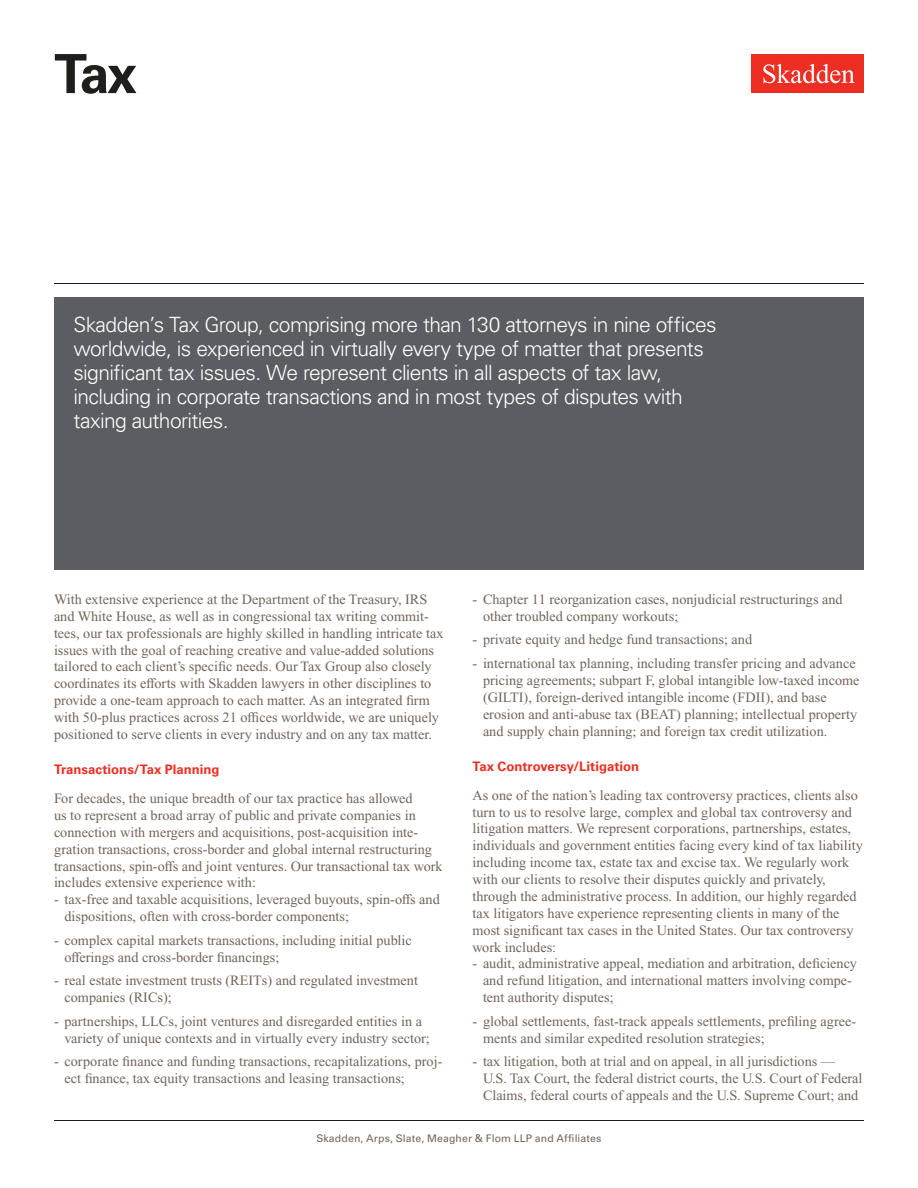
<style>
.page{position:relative;width:918px;height:1188px;background:#fff}
.page>*{position:absolute;margin:0;border:0;box-sizing:border-box;transform-origin:0 0}
.Practice_Area{font:700 54px "Univers LT Std";color:#1e1e1d}
.Feature_Box{font:300 21px/24px "Univers LT Std";letter-spacing:-.03em;color:#fff}
.Main_Body{font:14.25px/16.8px "Times New Roman PS Std";color:#726458}
.Main_Body_Bulleted{font:14.25px/16.8px "Times New Roman PS Std";color:#726458}
.t1{font:700 13.2px "Univers LT Std";color:#ee2e22}
.t2{font:10.5px "Univers LT Std";letter-spacing:.01em;color:#726458}
</style>
<div class="page">
<div style="left:752px;top:54px;width:112px;height:39px;background:#ee2e22"></div>
<svg style="left:763px;top:64px;width:92px;height:19px"></svg>
<div style="left:54px;top:297px;width:810px;height:273px;background:#5b5d62"></div>
<hr style="left:54px;top:1120px;width:810px;height:1px;background:#1e1e1d">
<hr style="left:54px;top:283px;width:810px;height:1px;background:#1e1e1d">
<h1 class="Practice_Area" style="left:54px;top:42px;width:85px">Tax</h1>
<p class="Feature_Box" style="left:74px;top:312px;width:645px">Skadden’s Tax Group, comprising more than 130 attorneys in nine offices worldwide, is experienced in virtually every type of matter that presents significant tax issues. We represent clients in all aspects of tax law, including in corporate transactions and in most types of disputes with taxing authorities.</p>
<p class="Main_Body" style="left:54px;top:591px;width:391px">With extensive experience at the Department of the Treasury, IRS and White House, as well as in congressional tax writing commit&shy;tees, our tax professionals are highly skilled in handling intricate tax issues with the goal of reaching creative and value-added solutions tailored to each client’s specific needs. Our Tax Group also closely coordinates its efforts with Skadden lawyers in other disciplines to provide a one-team approach to each matter. As an integrated firm with 50-plus practices across 21 offices worldwide, we are uniquely positioned to serve clients in every industry and on any tax matter.</p>
<h2 class="t1" style="left:54px;top:762px;width:167px">Transactions/Tax Planning</h2>
<h2 class="Main_Body" style="left:54px;top:790px;width:390px">For decades, the unique breadth of our tax practice has allowed<br>us to represent a broad array of public and private companies in connection with mergers and acquisitions, post-acquisition inte&shy;gration transactions, cross-border and global internal restructuring transactions, spin-offs and joint ventures. Our transactional tax work includes extensive experience with:</h2>
<p class="Main_Body_Bulleted" style="left:64px;top:891px;width:377px;text-indent:-10px">- tax-free and taxable acquisitions, leveraged buyouts, spin-offs and dispositions, often with cross-border components;</p>
<p class="Main_Body_Bulleted" style="left:64px;top:932px;width:349px;text-indent:-10px">- complex capital markets transactions, including initial public offerings and cross-border financings;</p>
<p class="Main_Body_Bulleted" style="left:64px;top:972px;width:355px;text-indent:-10px">- real estate investment trusts (REITs) and regulated investment companies (RICs);</p>
<p class="Main_Body_Bulleted" style="left:64px;top:1013px;width:367px;text-indent:-10px">- partnerships, LLCs, joint ventures and disregarded entities in a variety of unique contexts and in virtually every industry sector;</p>
<p class="Main_Body_Bulleted" style="left:64px;top:1053px;width:379px;text-indent:-10px">- corporate finance and funding transactions, recapitalizations, proj&shy;ect finance, tax equity transactions and leasing transactions;</p>
<p class="Main_Body_Bulleted" style="left:483px;top:591px;width:361px;text-indent:-10px">- Chapter 11 reorganization cases, nonjudicial restructurings and other troubled company workouts;</p>
<p class="Main_Body_Bulleted" style="left:472px;top:631px;width:281px">- private equity and hedge fund transactions; and</p>
<p class="Main_Body_Bulleted" style="left:483px;top:655px;width:378px;text-indent:-10px">- international tax planning, including transfer pricing and advance pricing agreements; subpart F, global intangible low-taxed income (GILTI), foreign-derived intangible income (FDII), and base erosion and anti-abuse tax (BEAT) planning; intellectual property and supply chain planning; and foreign tax credit utilization.</p>
<h2 class="t1" style="left:472px;top:758px;width:168px">Tax Controversy/Litigation</h2>
<h2 class="Main_Body" style="left:472px;top:787px;width:392px">As one of the nation’s leading tax controversy practices, clients also turn to us to resolve large, complex and global tax controversy and litigation matters. We represent corporations, partnerships, estates, individuals and government entities facing every kind of tax liability including income tax, estate tax and excise tax. We regularly work with our clients to resolve their disputes quickly and privately, through the administrative process. In addition, our highly regarded tax litigators have experience representing clients in many of the most significant tax cases in the United States. Our tax controversy work includes:</h2>
<p class="Main_Body_Bulleted" style="left:483px;top:955px;width:376px;text-indent:-10px">- audit, administrative appeal, mediation and arbitration, deficiency and refund litigation, and international matters involving compe&shy;tent authority disputes;</p>
<p class="Main_Body_Bulleted" style="left:483px;top:1013px;width:375px;text-indent:-10px">- global settlements, fast-track appeals settlements, prefiling agree&shy;ments and similar expedited resolution strategies;</p>
<p class="Main_Body_Bulleted" style="left:483px;top:1053px;width:381px;text-indent:-10px">- tax litigation, both at trial and on appeal, in all jurisdictions —<br>U.S. Tax Court, the federal district courts, the U.S. Court of Federal<br>Claims, federal courts of appeals and the U.S. Supreme Court; and</p>
<p class="t2" style="left:316px;top:1132px;width:287px">Skadden, Arps, Slate, Meagher &amp; Flom LLP and Affiliates</p>
</div>
